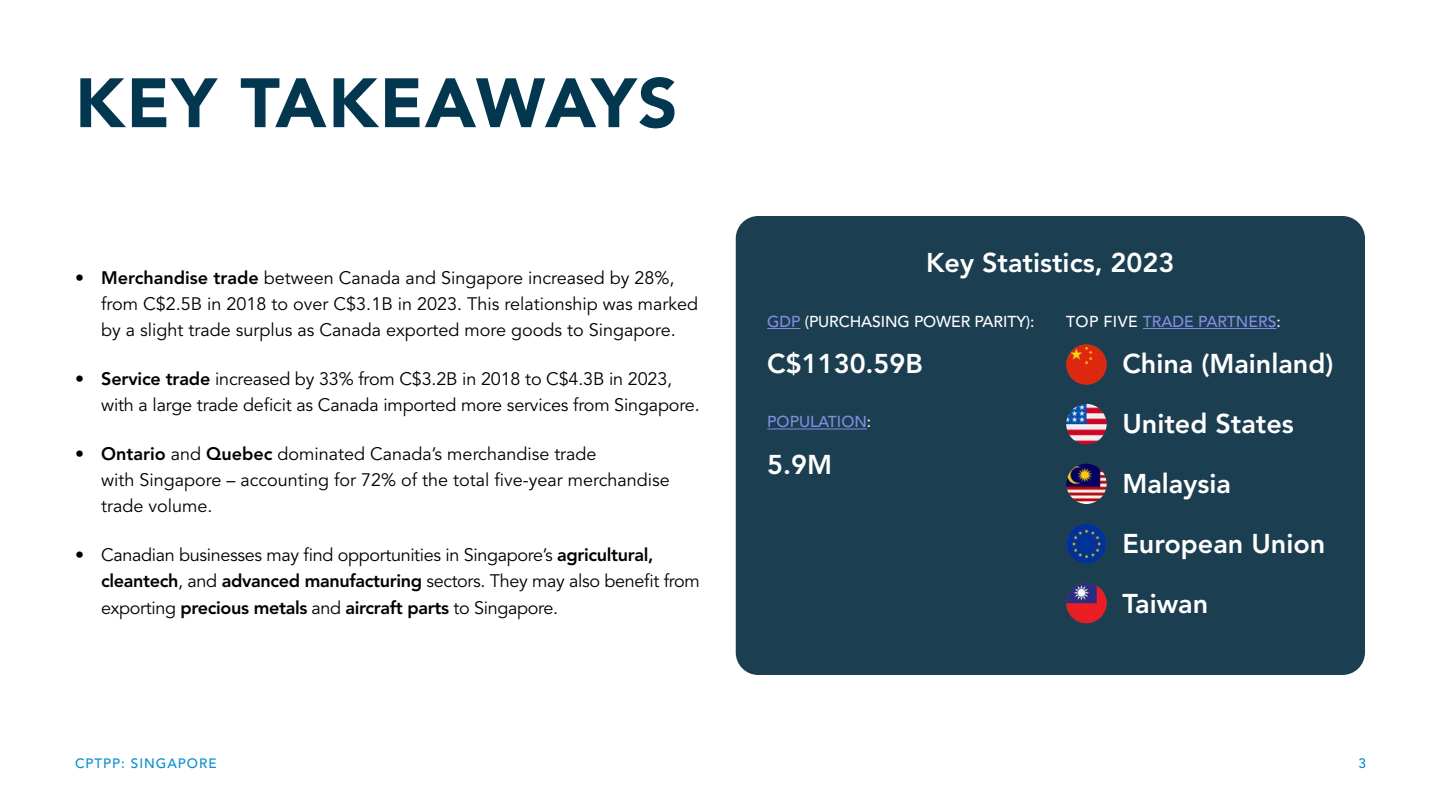
<style>
.page{position:relative;width:1440px;height:810px;background:#fff}
.page>*{position:absolute;margin:0;border:0;box-sizing:border-box;transform-origin:0 0}
.t1{font:900 69px "Avenir LT Std";letter-spacing:.025em;color:#033750}
.t2{font:800 27px "Avenir LT Std";color:#fff}
.t3{font:18px/26.2px "Avenir LT Std";color:#000}
.t4{font:18px/26.2px "Avenir LT Std";letter-spacing:-.02em;color:#000}
.t5{font:500 15.75px "Avenir LT Std";color:#848de2}
.t6{font:500 15.75px "Avenir LT Std";letter-spacing:-.005em;color:#fff}
.t7{font:500 13.5px "Avenir LT Std";letter-spacing:.075em;color:#068ecf}
.s1{font-weight:800}
.s2{color:#848de2}
.s3{color:#fff}
</style>
<div class="page">
<div style="left:736px;top:216px;width:629px;height:459px;background:#1b3e50;border-radius:22px"></div>
<hr style="left:767px;top:328px;width:34px;height:1px;background:#848de2">
<hr style="left:767px;top:429px;width:100px;height:1px;background:#848de2">
<hr style="left:1143px;top:328px;width:133px;height:1px;background:#848de2">
<img style="left:1066px;top:344px;width:41px;height:41px;border-radius:20px">
<img style="left:1066px;top:464px;width:41px;height:40px;border-radius:20px">
<img style="left:1066px;top:404px;width:41px;height:40px;border-radius:20px">
<img style="left:1066px;top:583px;width:41px;height:40px;border-radius:20px">
<img style="left:1066px;top:523px;width:41px;height:41px;border-radius:20px">
<h1 class="t1" style="left:75px;top:61px;width:604px">KEY TAKEAWAYS</h1>
<p class="t3" style="left:101px;top:265px;width:598px;text-indent:-26px"><span class="s1">• Merchandise trade</span> between Canada and Singapore increased by 28%, from C$2.5B in 2018 to over C$3.1B in 2023. This relationship was marked by a slight trade surplus as Canada exported more goods to Singapore.</p>
<p class="t3" style="left:101px;top:366px;width:600px;text-indent:-26px"><span class="s1">• Service trade</span> increased by 33% from C$3.2B in 2018 to C$4.3B in 2023, with a large trade deficit as Canada imported more services from Singapore.</p>
<p class="t3" style="left:101px;top:441px;width:570px;text-indent:-26px"><span class="s1">• Ontario</span> and <span class="s1">Quebec</span> dominated Canada’s merchandise trade<br>with Singapore – accounting for 72% of the total five-year merchandise trade volume.</p>
<p class="t4" style="left:101px;top:542px;width:600px;text-indent:-26px">• Canadian businesses may find opportunities in Singapore’s <span class="s1">agricultural, cleantech</span>, and <span class="s1">advanced manufacturing</span> sectors. They may also benefit from exporting <span class="s1">precious metals</span> and <span class="s1">aircraft parts</span> to Singapore.</p>
<h2 class="t2" style="left:926px;top:247px;width:250px">Key Statistics, 2023</h2>
<p class="t6" style="left:767px;top:312px;width:269px"><span class="s2">GDP</span> (PURCHASING POWER PARITY):</p>
<h2 class="t2" style="left:767px;top:348px;width:157px">C$1130.59B</h2>
<p class="t5" style="left:767px;top:413px;width:106px">POPULATION<span class="s3">:</span></p>
<h2 class="t2" style="left:767px;top:449px;width:66px">5.9M</h2>
<p class="t5" style="left:1066px;top:312px;width:216px"><span class="s3">TOP FIVE</span> TRADE PARTNERS<span class="s3">:</span></p>
<h2 class="t2" style="left:1122px;top:348px;width:213px">China (Mainland)</h2>
<h2 class="t2" style="left:1122px;top:408px;width:173px">United States</h2>
<h2 class="t2" style="left:1122px;top:468px;width:110px">Malaysia</h2>
<h2 class="t2" style="left:1122px;top:528px;width:204px">European Union</h2>
<h2 class="t2" style="left:1122px;top:588px;width:87px">Taiwan</h2>
<p class="t7" style="left:75px;top:756px;width:143px">CPTPP: SINGAPORE</p>
<p class="t7" style="left:1359px;top:756px;width:9px">3</p>
</div>
